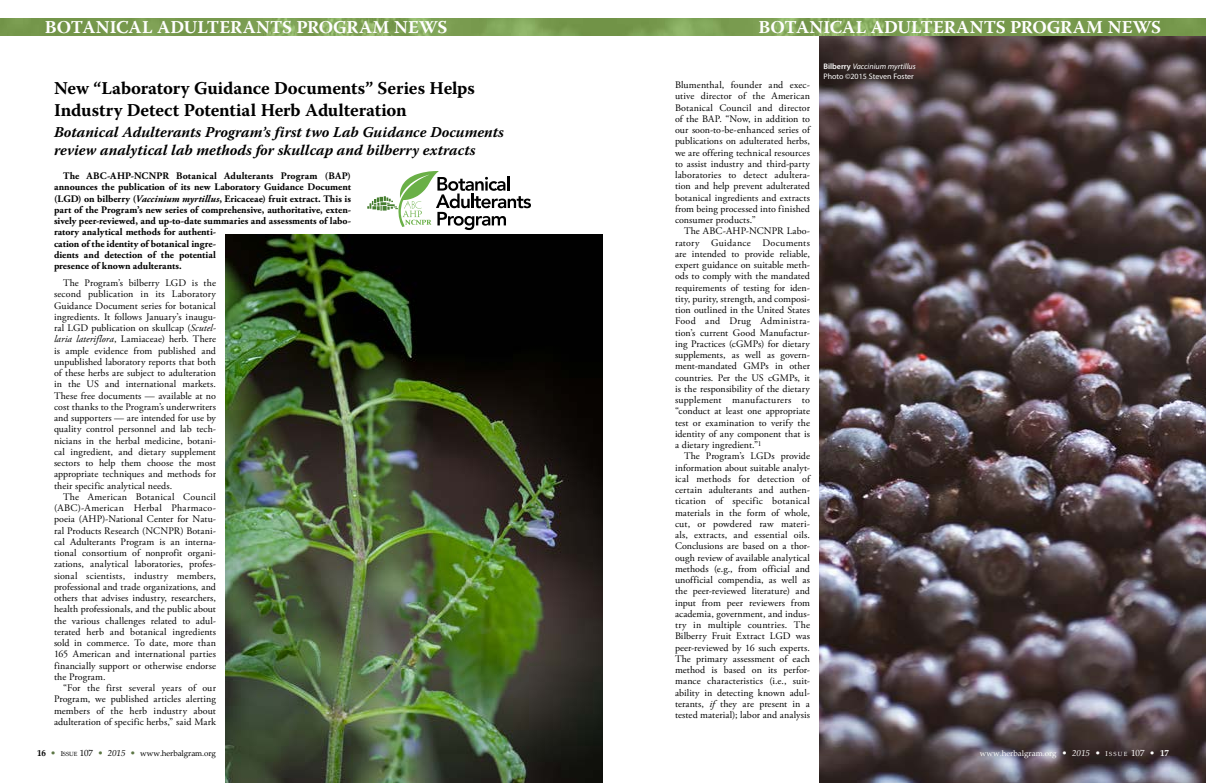
<style>
.page{position:relative;width:1206px;height:783px;background:#fff}
.page>*{position:absolute;margin:0;border:0;box-sizing:border-box;transform-origin:0 0}
.t1{font:700 18px/22px "Warnock Pro";letter-spacing:-.005em;color:#000}
.t2{font:700 18px "Warnock Pro";color:#fff}
.t3{font:italic 700 15px/18px "Warnock Pro";color:#000}
.t4{font:10px/11.2px "Adobe Garamond Pro";letter-spacing:.01em;color:#000;text-align:justify}
.t5{font:700 10px/11.2px "Adobe Garamond Pro";color:#000}
.t6{font:8px/9.6px "Myriad Pro";color:#fff}
.t7{font:8px "Palatino Linotype";letter-spacing:-.01em;color:#000}
.t8{font:8px "Palatino Linotype";color:#fff}
.s1{font-style:italic}
.s2{font-weight:700;font-size:9px}
.s3{font-size:9px;color:#5c7644}
.s4{font-size:7px}
.s5{font-size:6px}
.s6{font-size:9px}
.s7{font-style:italic;font-size:9px}
.s8{font-weight:600}
</style>
<div class="page">
<img style="left:0;top:18px;width:1206px;height:18px">
<img style="left:819px;top:36px;width:387px;height:747px">
<svg style="left:367px;top:171px;width:164px;height:59px"></svg>
<img style="left:225px;top:234px;width:378px;height:549px">
<h1 class="t2" style="left:45px;top:16px;width:404px">BOTANICAL ADULTERANTS PROGRAM NEWS</h1>
<h1 class="t2" style="left:759px;top:16px;width:404px">BOTANICAL ADULTERANTS PROGRAM NEWS</h1>
<h1 class="t1" style="left:54px;top:77px;width:422px">New “Laboratory Guidance Documents” Series Helps<br>Industry Detect Potential Herb Adulteration</h1>
<h2 class="t3" style="left:54px;top:123px;width:452px">Botanical Adulterants Program’s first two Lab Guidance Documents review analytical lab methods for skullcap and bilberry extracts</h2>
<p class="t5" style="left:54px;top:171px;width:299px;text-indent:9px">The ABC-AHP-NCNPR Botanical Adulterants Program (BAP) announces the publication of its new Laboratory Guidance Document (LGD) on bilberry (<span class="s1">Vaccinium myrtillus</span>, Ericaceae) fruit extract. This is part of the Program’s new series of comprehensive, authoritative, exten&shy;sively peer-reviewed, and up-to-date summaries and assessments of labo&shy;ratory analytical methods for authenti-<br>cation of the identity of botanical ingre-<br>dients and detection of the potential<br>presence of known adulterants.</p>
<p class="t4" style="left:54px;top:278px;width:164px;text-indent:9px">The Program’s bilberry LGD is the second publication in its Laboratory Guidance Document series for botanical ingredients. It follows January’s inaugu&shy;ral LGD publication on skullcap (<span class="s1">Scutel&shy;laria lateriflora</span>, Lamiaceae) herb. There is ample evidence from published and unpublished laboratory reports that both of these herbs are subject to adulteration in the US and international markets.<br>These free documents — available at no cost thanks to the Program’s underwriters and supporters — are intended for use by quality control personnel and lab tech&shy;nicians in the herbal medicine, botani&shy;cal ingredient, and dietary supplement sectors to help them choose the most appropriate techniques and methods for their specific analytical needs.</p>
<p class="t4" style="left:54px;top:492px;width:164px;text-indent:9px">The American Botanical Council (ABC)-American Herbal Pharmaco&shy;poeia (AHP)-National Center for Natu&shy;ral Products Research (NCNPR) Botani&shy;cal Adulterants Program is an interna&shy;tional consortium of nonprofit organi&shy;zations, analytical laboratories, profes&shy;sional scientists, industry members, professional and trade organizations, and others that advises industry, researchers, health professionals, and the public about the various challenges related to adul&shy;terated herb and botanical ingredients sold in commerce. To date, more than 165 American and international parties financially support or otherwise endorse the Program.</p>
<p class="t4" style="left:54px;top:683px;width:164px;text-indent:9px">“For the first several years of our Program, we published articles alerting members of the herb industry about adulteration of specific herbs,” said Mark</p>
<p class="t7" style="left:37px;top:748px;width:180px"><span class="s2">16</span> <span class="s3">•</span> <span class="s4">I</span><span class="s5">SSUE</span> <span class="s6">107</span> <span class="s3">•</span> <span class="s7">2015</span> <span class="s3">•</span> www.herbalgram.org</p>
<p class="t4" style="left:675px;top:80px;width:137px">Blumenthal, founder and exec&shy;utive director of the American Botanical Council and director of the BAP. “Now, in addition to our soon-to-be-enhanced series of publications on adulterated herbs, we are offering technical resources to assist industry and third-party laboratories to detect adultera&shy;tion and help prevent adulterated botanical ingredients and extracts from being processed into finished consumer products.”</p>
<p class="t4" style="left:675px;top:226px;width:137px;text-indent:9px">The ABC-AHP-NCNPR Labo&shy;ratory Guidance Documents are intended to provide reliable, expert guidance on suitable meth&shy;ods to comply with the mandated requirements of testing for iden&shy;tity, purity, strength, and composi&shy;tion outlined in the United States Food and Drug Administra&shy;tion’s current Good Manufactur&shy;ing Practices (cGMPs) for dietary supplements, as well as govern&shy;ment-mandated GMPs in other countries. Per the US cGMPs, it is the responsibility of the dietary supplement manufacturers to “conduct at least one appropriate test or examination to verify the identity of any component that is a dietary ingredient.”<sup>1</sup></p>
<p class="t4" style="left:675px;top:451px;width:137px;text-indent:9px">The Program’s LGDs provide information about suitable analyt&shy;ical methods for detection of certain adulterants and authen&shy;tication of specific botanical materials in the form of whole, cut, or powdered raw materi&shy;als, extracts, and essential oils.<br>Conclusions are based on a thor&shy;ough review of available analytical methods (e.g., from official and unofficial compendia, as well as the peer-reviewed literature) and input from peer reviewers from academia, government, and indus&shy;try in multiple countries. The Bilberry Fruit Extract LGD was peer-reviewed by 16 such experts.<br>The primary assessment of each method is based on its perfor&shy;mance characteristics (i.e., suit&shy;ability in detecting known adul&shy;terants, <span class="s1">if</span> they are present in a tested material); labor and analysis</p>
<p class="t6" style="left:824px;top:62px;width:94px"><span class="s8">Bilberry</span> <span class="s1">Vaccinium myrtillus<br></span>Photo ©2015 Steven Foster</p>
<p class="t8" style="left:980px;top:748px;width:191px">www.herbalgram.org <span class="s6">•</span> <span class="s7">2015</span> <span class="s6">•</span> <span class="s4">I</span> <span class="s5">S S U E</span> <span class="s6">107 •</span> <span class="s2">17</span></p>
</div>
